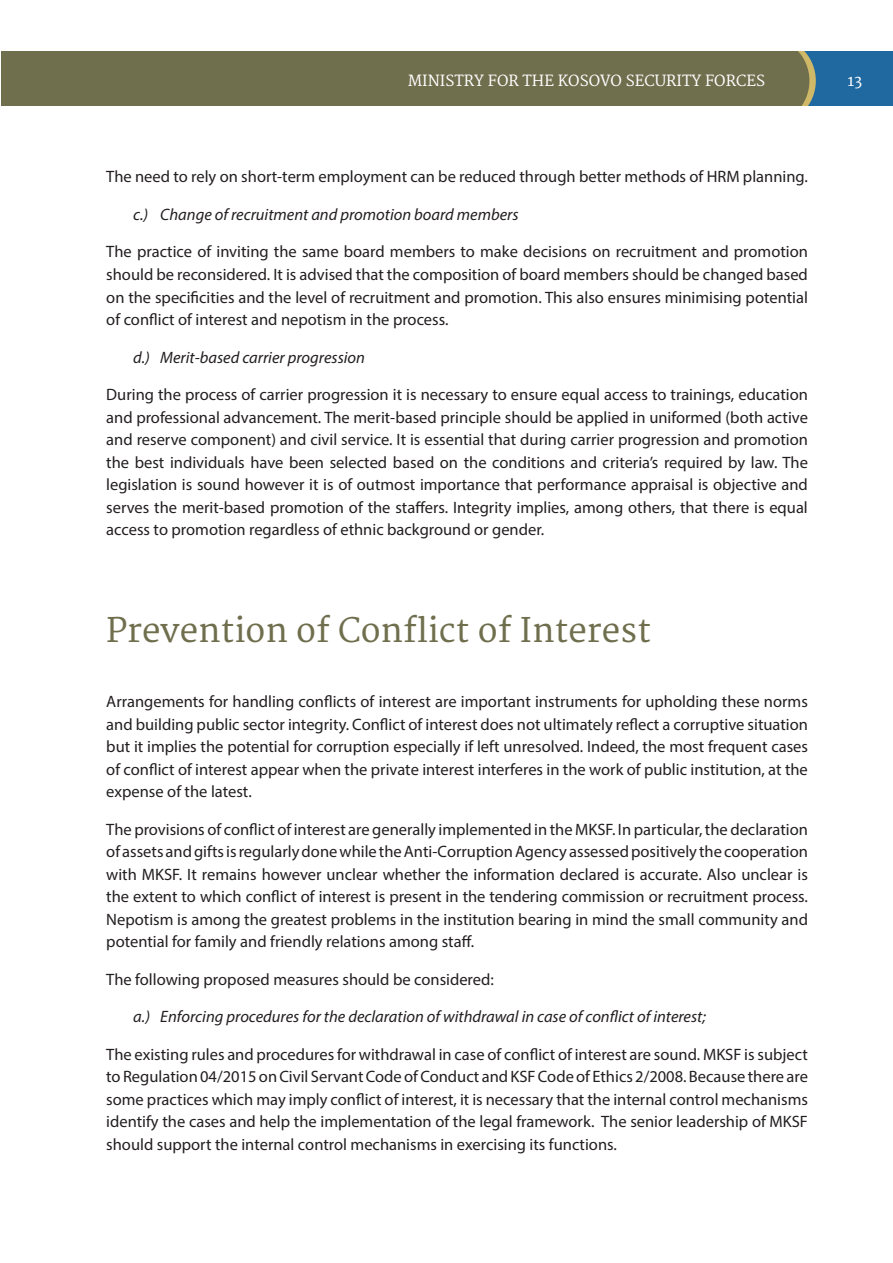
<style>
.page{position:relative;width:893px;height:1263px;background:#fff}
.page>*{position:absolute;margin:0;border:0;box-sizing:border-box;transform-origin:0 0}
.t1{font:33px "Merriweather";color:#6f6e4d}
.t2{font:16.5px/22.5px "Myriad Pro";color:#231f20;text-align:justify}
.t3{font:italic 16.5px "Myriad Pro";color:#231f20}
.t4{font:15px "Merriweather";color:#fff}
</style>
<div class="page">
<div style="left:741px;top:37px;width:152px;height:88px;background:#2068a0"></div>
<div style="left:1px;top:28px;width:746px;height:110px;background:#6f6e4d"></div>
<svg style="left:727px;top:36px;width:89px;height:89px"></svg>
<div style="left:721px;top:36px;width:88px;height:89px;background:#6f6e4d;border-radius:50%"></div>
<div style="left:1px;top:0;width:892px;height:51px;background:#fff"></div>
<div style="left:1px;top:106px;width:892px;height:44px;background:#fff"></div>
<p class="t4" style="left:408px;top:72px;width:359px">MINISTRY FOR THE KOSOVO SECURITY FORCES</p>
<p class="t4" style="left:847px;top:72px;width:16px">13</p>
<p class="t2" style="left:106px;top:165px;width:703px">The need to rely on short-term employment can be reduced through better methods of HRM planning.</p>
<p class="t3" style="left:133px;top:204px;width:387px">c.) Change of recruitment and promotion board members</p>
<p class="t2" style="left:106px;top:240px;width:703px">The practice of inviting the same board members to make decisions on recruitment and promotion should be reconsidered. It is advised that the composition of board members should be changed based on the specificities and the level of recruitment and promotion. This also ensures minimising potential of conflict of interest and nepotism in the process.</p>
<p class="t3" style="left:133px;top:347px;width:233px">d.) Merit-based carrier progression</p>
<p class="t2" style="left:106px;top:383px;width:703px">During the process of carrier progression it is necessary to ensure equal access to trainings, education and professional advancement. The merit-based principle should be applied in uniformed (both active and reserve component) and civil service. It is essential that during carrier progression and promotion the best individuals have been selected based on the conditions and criteria’s required by law. The legislation is sound however it is of outmost importance that performance appraisal is objective and serves the merit-based promotion of the staffers. Integrity implies, among others, that there is equal access to promotion regardless of ethnic background or gender.</p>
<h1 class="t1" style="left:106px;top:611px;width:546px">Prevention of Conflict of Interest</h1>
<p class="t2" style="left:106px;top:690px;width:703px">Arrangements for handling conflicts of interest are important instruments for upholding these norms and building public sector integrity. Conflict of interest does not ultimately reflect a corruptive situation but it implies the potential for corruption especially if left unresolved. Indeed, the most frequent cases of conflict of interest appear when the private interest interferes in the work of public institution, at the expense of the latest.</p>
<p class="t2" style="left:106px;top:818px;width:703px">The provisions of conflict of interest are generally implemented in the MKSF. In particular, the declaration of assets and gifts is regularly done while the Anti-Corruption Agency assessed positively the cooperation with MKSF. It remains however unclear whether the information declared is accurate. Also unclear is the extent to which conflict of interest is present in the tendering commission or recruitment process.<br>Nepotism is among the greatest problems in the institution bearing in mind the small community and potential for family and friendly relations among staff.</p>
<p class="t2" style="left:106px;top:968px;width:389px">The following proposed measures should be considered:</p>
<p class="t3" style="left:133px;top:1006px;width:574px">a.) Enforcing procedures for the declaration of withdrawal in case of conflict of interest;</p>
<p class="t2" style="left:106px;top:1043px;width:703px">The existing rules and procedures for withdrawal in case of conflict of interest are sound. MKSF is subject to Regulation 04/2015 on Civil Servant Code of Conduct and KSF Code of Ethics 2/2008. Because there are some practices which may imply conflict of interest, it is necessary that the internal control mechanisms identify the cases and help the implementation of the legal framework. The senior leadership of MKSF should support the internal control mechanisms in exercising its functions.</p>
</div>
